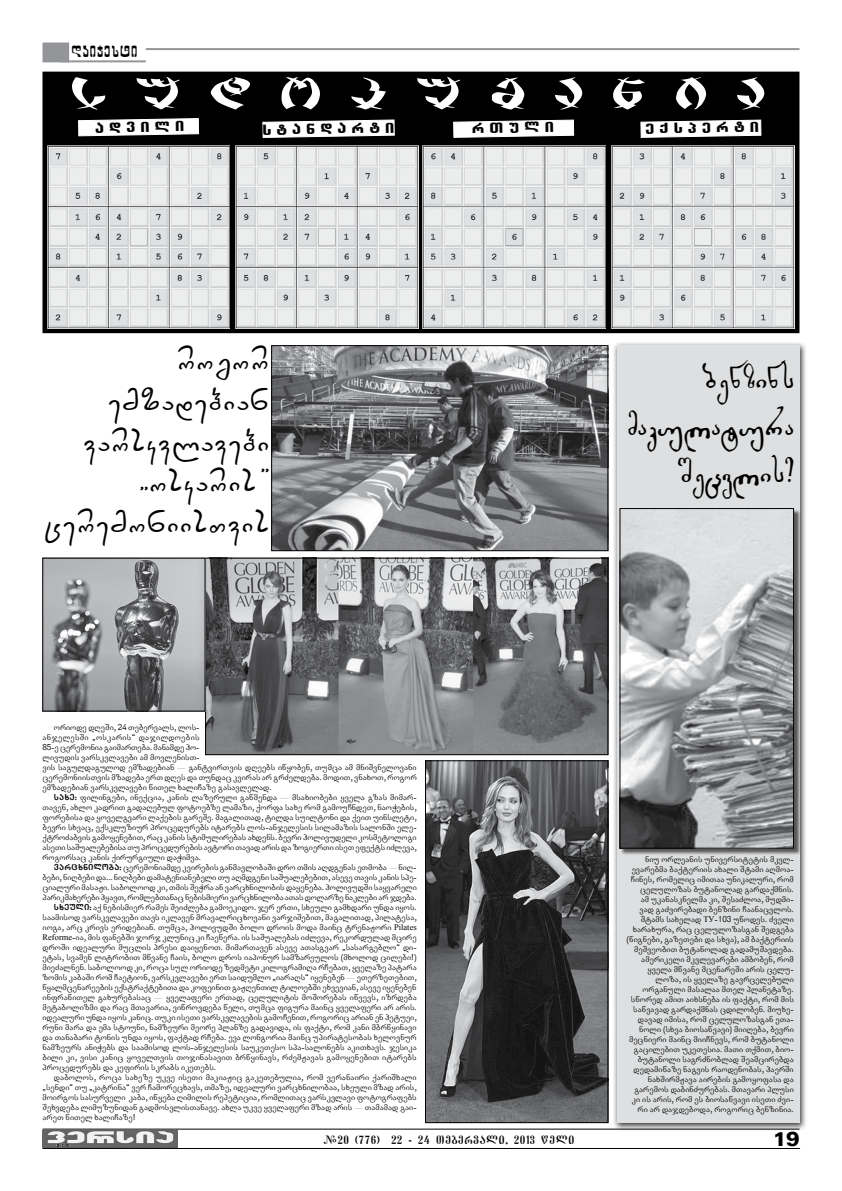
<style>
.page{position:relative;width:842px;height:1191px;background:#fff}
.page>*{position:absolute;margin:0;border:0;box-sizing:border-box;transform-origin:0 0}
.t1{font:46px "GHINURI";color:#fff;scale:2.5 1}
.t2{font:33.5px/47.3px "Geo Xelnaceri";color:#000;text-align:right}
.t3{font:26px/40.7px "GEO Dekor 1";color:#000;text-align:right;scale:1.25 1}
.t4{font:20px "USA Black";color:#000}
.t5{font:15px "GEO Balav Mtavr";color:#000;scale:1.2 1}
.t6{font:12px "Geo Gedi Mze";color:#000;scale:2 1}
.t7{font:10px "Dumba Mtavr";color:#000}
.t8{font:8.5px/10px "Kolhety Normal";color:#000}
.t9{font:8.5px "Kolhety Normal";letter-spacing:-.02em;color:#000}
.s1{font-family:"Kolhety Mt";font-weight:700}
.s2{font-family:"Times New Roman"}
</style>
<div class="page">
<hr style="left:43px;top:1128px;width:756px;height:1px;background:#000">
<img style="left:43px;top:1130px;width:135px;height:17px">
<hr style="left:43px;top:1148px;width:757px;height:1px;background:#000">
<div style="left:612px;top:341px;width:195px;height:790px;background:#000;opacity:.75"></div>
<div style="left:617px;top:345px;width:182px;height:778px;background:#dedfe0"></div>
<div style="left:621px;top:509px;width:180px;height:346px;background:#000;opacity:.6"></div>
<img style="left:622px;top:510px;width:170px;height:336px">
<div style="left:620px;top:508px;width:174px;height:340px;border:1px solid #000"></div>
<div style="left:43px;top:72px;width:756px;height:261px;background:#000"></div>
<img style="left:47px;top:146px;width:183px;height:183px">
<img style="left:235px;top:146px;width:183px;height:183px">
<img style="left:423px;top:145px;width:183px;height:184px">
<img style="left:612px;top:146px;width:182px;height:182px">
<svg style="left:78px;top:118px;width:122px;height:19px;background:#d6d6d6"></svg>
<svg style="left:262px;top:119px;width:133px;height:19px;background:#d7d7d7"></svg>
<svg style="left:453px;top:119px;width:122px;height:19px;background:#d6d6d6"></svg>
<svg style="left:640px;top:119px;width:122px;height:19px;background:#d6d6d6"></svg>
<hr style="left:61px;top:60px;width:85px;height:2px;background:#939598">
<div style="left:43px;top:43px;width:26px;height:19px;background:#939598"></div>
<div style="left:42px;top:42px;width:27px;height:20px;border:1px solid #939598"></div>
<hr style="left:146px;top:48px;width:653px;height:2px;background:#939598">
<img style="left:273px;top:347px;width:333px;height:202px">
<div style="left:271px;top:345px;width:337px;height:206px;border:1px solid #000"></div>
<img style="left:207px;top:560px;width:399px;height:193px">
<div style="left:205px;top:558px;width:403px;height:197px;border:1px solid #000"></div>
<img style="left:427px;top:762px;width:179px;height:359px">
<div style="left:425px;top:760px;width:183px;height:363px;border:1px solid #000"></div>
<img style="left:45px;top:560px;width:158px;height:149px">
<h3 class="t6" style="left:72px;top:43px;width:35px">DAIJESTI</h3>
<h1 class="t1" style="left:72px;top:75px;width:281px">S U D O K U M A N I A</h1>
<h3 class="t5" style="left:95px;top:119px;width:76px;rotate:-1deg">advili</h3>
<h3 class="t5" style="left:262px;top:121px;width:112px;rotate:-1deg">standarti</h3>
<h3 class="t5" style="left:472px;top:119px;width:70px;rotate:-1deg">rTuli</h3>
<h3 class="t5" style="left:645px;top:120px;width:96px;rotate:-1deg">eqsperti</h3>
<h3 class="t3" style="left:45px;top:340px;width:182px">ROGOR<br>EMZADEBIAN<br>VARSKVLAVEBI `OSKARIS~<br>CEREMONIISTVIS</h3>
<p class="t8" style="left:43px;top:722px;width:376px;text-indent:11px">ORIODE DRESI, 24 TEBERVALS, LOS-<br>ANJELESSI `OSKARIS~ DAJILDOEBIS<br>85-E CEREMONIA GAIMARTEBA. MANAMDE HO-<br>LIVUDIS VARSKVLAVEBI AM MOVLENIST-<br>VIS SAGULDAGULOD EMZADEBIAN _ GANTVIRTVIS DREEBS IWYOBEN, TUMCA AM MNISVNELOVANI CEREMONIISTVIS MZADEBA ERT DRES DA TUNDAC KVIRAS AR GRZELDEBA. MODIT, VNAXOT, ROGOR EMZADEBIAN VARSKVLAVEBI WITEL XALICAZE GASAVLELAD.</p>
<p class="t8" style="left:43px;top:792px;width:376px;text-align:justify;text-indent:11px"><span class="s1">SAXE:</span> FILINGEBI, INEQCIA, KANIS LAZERULI GAWMENDA _ MSAXIOBEBI YVELA GZAS MIMAR-TAVEN, AXLO KADRIT GADAREBUL FOTOEBZE LAMAZI, QORFA SAXE ROM GAMOUCNDET, NAOWEBIS, FOREBISA DA YOVELGVARI LAQEBIS GARESE. MAGALITAD, TILDA SUILTONI DA QEIT UINSLETI, BEVRI SXVAC, EQSKLUZIUR PROCEDUREBS ITAREBS LOS-ANJELESIS SILAMAZIS SALONSI ELE-QTROZABVIS GAMOYENEBIT, RAC KANIS STIMULIREBAS AXDENS. BEVRI HOLIVUDELI KOSMETOLOGI ASETI SASUALEBEBISA TU PROCEDUREBIS AVTORI TAVAD ARIS DA ZOGIERTI ISET EFEQTS IZLEVA, ROGORSAC KANIS QIRURGIULI DAWIMVA.</p>
<p class="t8" style="left:54px;top:862px;width:364px"><span class="s1">VARCXNILOBA:</span> CEREMONIAMDE KVIREBIS GANMAVLOBASI DRO TMIS ARDGENAS ETMOBA _ NIR-</p>
<p class="t8" style="left:43px;top:872px;width:376px">BEBI, NIRBEBI DA... NIRBEBI DAMATENIANEBELI TU ARMDGENI SASUALEBEBIT, ASEVE TAVIS KANIS SPE-</p>
<p class="t8" style="left:43px;top:882px;width:376px">CIALURI MASAJI. SABOLOOD KI, TMIS SEWRA AN VARCXNILOBIS DAYENEBA. HOLIVUDSI SAYVARELI</p>
<p class="t9" style="left:43px;top:892px;width:376px">PARIKMAXEREBI HYAVT, ROMLEBTANAC NEBISMIERI VARCXNILOBA ATAS DOLARZE NAKLEBI AR JDEBA.</p>
<p class="t8" style="left:54px;top:902px;width:364px"><span class="s1">SXEULI:</span> AQ NEBISMIER RAMES SEIZLEBA GAMOEKIDO. JER ERTI, SXEULI GAMXDARI UNDA IYOS.</p>
<p class="t8" style="left:43px;top:912px;width:376px">SAAMISOD VARSKVLAVEBI TAVS IKLAVEN MRAVALRICXOVANI VARJISEBIT, MAGALITAD, PILATESA,</p>
<p class="t8" style="left:43px;top:922px;width:376px">IOGA, ARC KRIVS ERIDEBIAN. TUMCA, HOLIVUDSI BOLO DROIS MODA MAINC TRENAJORI <span class="s2">Pilates</span></p>
<p class="t8" style="left:43px;top:932px;width:376px"><span class="s2">Reforme</span>-IA, MIS FANEBSI JORJ KLUNIC KI CAEWERA. IS SASUALEBAS IZLEVA, REKORDULAD MCIRE</p>
<p class="t8" style="left:43px;top:942px;width:376px">DROSI IDEALURI MUCLIS PRESI DAIYENOT. MIMARTAVEN ASEVE ATASGVAR `SASARGEBLO~ DI-</p>
<p class="t8" style="left:43px;top:952px;width:376px">ETAS, SVAMEN LITROBIT MWVANE CAIS, BOLO DROS IAPONUR SAMZAREULOS (MXOLOD CILEBI!)</p>
<p class="t8" style="left:43px;top:962px;width:376px">MIEZALNEN. SABOLOOD KI, ROCA SUL ORIODE ZEDMETI KILOGRAMIRA RCEBAT, YVELAZE PATARA</p>
<p class="t8" style="left:43px;top:972px;width:376px">ZOMIS KABASI ROM CAETION, VARSKVLAVEBI ERT SAIDUMLO `IARARS~ IYENEBEN _ ETERZETEBIT,</p>
<p class="t8" style="left:43px;top:982px;width:375px">WYALMCENAREEBIS EQSTRAQTEBITA DA KOFEINIT GAJRENTIL TILOEBSI EXVEVIAN, ASEVE IYENEBEN</p>
<p class="t8" style="left:43px;top:992px;width:376px">INFRAWITEL GAXUREBASAC _ YVELAFERI ERTAD, CELULITIS MOSOREBAS IWVEVS, IZRDEBA</p>
<p class="t8" style="left:43px;top:1002px;width:376px">METABOLIZMI DA RAC MTAVARIA, VIWROVDEBA WELI, TUMCA FIGURA MAINC YVELAFERI AR ARIS.</p>
<p class="t8" style="left:43px;top:1012px;width:376px">IDEALURI UNDA IYOS KANIC. TUKI ISETI VARSKVLAVEBIS GAMOCENIT, ROGORIC ARIAN EN HETUEI,</p>
<p class="t8" style="left:43px;top:1022px;width:376px">RUNI MARA DA EMA STOUNI, NAMZEURI MEORE PLANZE GADAVIDA, IS FAQTI, ROM KANI MBRWYINAVI</p>
<p class="t8" style="left:43px;top:1032px;width:376px">DA TANABARI TONIS UNDA IYOS, FAQTAD RCEBA. EVA LONGORIA MAINC UPIRATESOBAS XELOVNUR</p>
<p class="t8" style="left:43px;top:1042px;width:376px">NAMZEURS ANIWEBS DA SAAMISOD LOS-ANJELESIS SAUKETESO SPA-SALONEBS AKITXAVS. JESIKA</p>
<p class="t8" style="left:43px;top:1052px;width:376px">BILI KI, VISI KANIC YOVELTVIS TOJINASAVIT BRWYINAVS, RZEMJAVAS GAMOYENEBIT ITAREBS</p>
<p class="t8" style="left:43px;top:1062px;width:175px">PROCEDUREBS DA KEFIRIS SKRABS IKETEBS.</p>
<p class="t8" style="left:54px;top:1072px;width:364px">DABOLOS, ROCA SAXEZE UKVE ISETI MAKIAJIC GAKETEBULIA, ROM VERANAIRI QARISXALI</p>
<p class="t8" style="left:43px;top:1082px;width:376px">`SENDI~ TU `KATRINA~ VER CAMORECXAVS, TMAZE, IDEALURI VARCXNILOBAA, SXEULI MZAD ARIS,</p>
<p class="t8" style="left:43px;top:1092px;width:376px">MOIRGOS SASURVELI KABA, IWYEBA RIMILIS REPETICIA, ROMLITAC VARSKVLAVI FOTOGRAFEBS</p>
<p class="t8" style="left:43px;top:1102px;width:376px">SEXVDEBA LIMUZUNIDAN GADMOSVLISTANAVE. AXLA UKVE YVELAFERI MZAD ARIS _ TAMAMAD GAI-</p>
<p class="t8" style="left:43px;top:1112px;width:95px">ARET WITEL XALICAZE!</p>
<h2 class="t2" style="left:628px;top:352px;width:168px">BENZINS<br>MAKULATURA<br>SECVLIS?</h2>
<p class="t8" style="left:627px;top:855px;width:169px;text-align:right">NIU ORLEANIS UNIVERSITETIS MKVL-EVAREBMA BAQTERIIS AXALI STAMI ARMOA-CINES, ROMELIC IMITAA UNIKALURI, ROM CELULOZAS BUTANOLAD GARDAQMNIS.<br>AM UKANASKNELMA KI, SESAZLOA, MUDMI-VAD GAZVIREBADI BENZINI CAANACVLOS.<br>STAMS SAXELAD <span class="s2">ТУ</span>-103 UWODES. ZVELI XARAXURA, RAC CELULOZASGAN SEDGEBA (WIGNEBI, GAZETEBI DA SXVA), AM BAQTERIIS MESVEOBIT BUTANOLAD GADAMUSAVDEBA.<br>AMERIKELI MKVLEVAREBI AMBOBEN, ROM YVELA MWVANE MCENARESI ARIS CELU-LOZA, IS YVELAZE GAVRCELEBULI ORGANULI MASALAA MTEL PLANETAZE.<br>SWORED AMIT AIXSNEBA IS FAQTI, ROM MIS SAWVAVAD GARDAQMNAS CDILOBEN. MIUXE-DAVAD IMISA, ROM CELULOZASGAN ETA-NOLI (SXVA BIOSAWVAVI) MIIREBA, BEVRI MECNIERI MAINC MIICNEVS, ROM BUTANOLI GACILEBIT UKETESIA. MATI TQMIT, BIO-BUTANOLI SAGRZNOBLAD SEAMCIREBDA DEDAMIWAZE NAGVIS RAODENOBAS, HAERSI NAXSIRMJAVA AIREBIS GAMOYOFASA DA GAREMOS DABINZUREBAS. MTAVARI PLUSI KI IS ARIS, ROM ES BIOSAWVAVI ISETI ZVI-RI AR DAJDEBODA, ROGORIC BENZINIA.</p>
<p class="t7" style="left:323px;top:1134px;width:253px">#20 (776) 22 - 24 TEBERVALI, 2013 WELI</p>
<h3 class="t4" style="left:773px;top:1126px;width:28px">19</h3>
</div>
